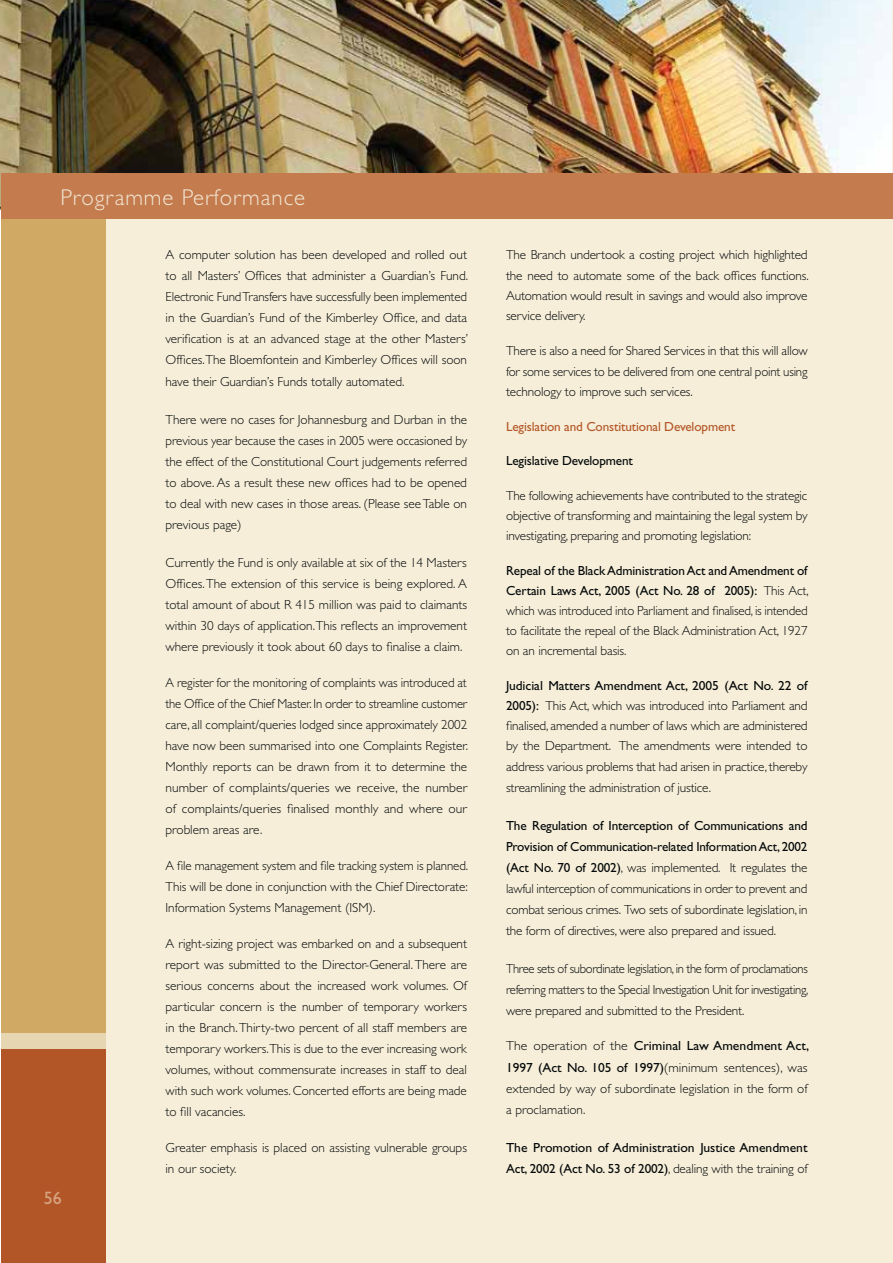
<style>
.page{position:relative;width:893px;height:1263px;background:#fff}
.page>*{position:absolute;margin:0;border:0;box-sizing:border-box;transform-origin:0 0}
.t1{font:300 22.95px "Gill Sans";letter-spacing:.04em;color:#f1e6d2}
.t2{font:18px "Gill Sans";color:#d7a583}
.t3{font:300 13.2px/21px "Gill Sans";letter-spacing:-.005em;color:#040809;text-align:justify}
.t4{font:300 13.2px/21px "Gill Sans";letter-spacing:-.005em;color:#040809;text-align:justify;scale:.95 1}
.t5{font:300 13.2px/21px "Gill Sans";letter-spacing:-.005em;color:#040809;text-align:justify;scale:1.04 1}
.t6{font:13.2px/21px "Gill Sans";color:#040809}
.t7{font:13.2px "Gill Sans";letter-spacing:-.01em;color:#b35627}
.s1{font-weight:400}
.s2{font-weight:300}
</style>
<div class="page">
<img style="left:1px;top:0;width:891px;height:174px">
<div style="left:85px;top:200px;width:807px;height:1062px;background:#f6eed9"></div>
<div style="left:1px;top:199px;width:104px;height:1063px;background:#d0aa64"></div>
<div style="left:1px;top:1041px;width:104px;height:221px;background:#b35627"></div>
<div style="left:1px;top:1033px;width:104px;height:16px;background:#e7d6b2"></div>
<div style="left:1px;top:174px;width:891px;height:45px;background:#c47b4e"></div>
<img style="left:892px;top:213px;width:1px;height:1049px">
<h1 class="t1" style="left:60px;top:189px;width:246px">Programme Performance</h1>
<h2 class="t2" style="left:44px;top:1192px;width:19px">56</h2>
<p class="t3" style="left:165px;top:246px;width:304px">A computer solution has been developed and rolled out to all Masters’ Offices that administer a Guardian’s Fund.<br>Electronic Fund Transfers have successfully been implemented in the Guardian’s Fund of the Kimberley Office, and data verification is at an advanced stage at the other Masters’ Offices. The Bloemfontein and Kimberley Offices will soon have their Guardian’s Funds totally automated.</p>
<p class="t3" style="left:165px;top:410px;width:303px">There were no cases for Johannesburg and Durban in the previous year because the cases in 2005 were occasioned by the effect of the Constitutional Court judgements referred to above. As a result these new offices had to be opened to deal with new cases in those areas. (Please see Table on previous page)</p>
<p class="t3" style="left:165px;top:554px;width:303px">Currently the Fund is only available at six of the 14 Masters Offices. The extension of this service is being explored. A total amount of about R 415 million was paid to claimants within 30 days of application. This reflects an improvement where previously it took about 60 days to finalise a claim.</p>
<p class="t3" style="left:165px;top:673px;width:304px">A register for the monitoring of complaints was introduced at the Office of the Chief Master. In order to streamline customer care, all complaint/queries lodged since approximately 2002 have now been summarised into one Complaints Register.<br>Monthly reports can be drawn from it to determine the number of complaints/queries we receive, the number of complaints/queries finalised monthly and where our problem areas are.</p>
<p class="t3" style="left:165px;top:856px;width:304px">A file management system and file tracking system is planned.<br>This will be done in conjunction with the Chief Directorate:<br>Information Systems Management (ISM).</p>
<p class="t3" style="left:165px;top:934px;width:303px">A right-sizing project was embarked on and a subsequent report was submitted to the Director-General. There are serious concerns about the increased work volumes. Of particular concern is the number of temporary workers in the Branch. Thirty-two percent of all staff members are temporary workers.This is due to the ever increasing work volumes, without commensurate increases in staff to deal with such work volumes. Concerted efforts are being made to fill vacancies.</p>
<p class="t3" style="left:165px;top:1138px;width:303px">Greater emphasis is placed on assisting vulnerable groups in our society.</p>
<p class="t3" style="left:506px;top:246px;width:304px;line-height:20.4px">The Branch undertook a costing project which highlighted the need to automate some of the back offices functions.<br>Automation would result in savings and would also improve service delivery.</p>
<p class="t3" style="left:506px;top:342px;width:303px;line-height:20.4px">There is also a need for Shared Services in that this will allow for some services to be delivered from one central point using technology to improve such services.</p>
<p class="t7" style="left:506px;top:422px;width:230px">Legislation and Constitutional Development</p>
<p class="t6" style="left:506px;top:452px;width:128px">Legislative Development</p>
<p class="t3" style="left:506px;top:487px;width:303px;line-height:20.1px">The following achievements have contributed to the strategic objective of transforming and maintaining the legal system by investigating, preparing and promoting legislation:</p>
<p class="t3" style="left:506px;top:562px;width:304px;line-height:20.1px"><span class="s1">Repeal of the Black Administration Act and Amendment of Certain Laws Act, 2005 (Act No. 28 of 2005):</span> This Act, which was introduced into Parliament and finalised, is intended to facilitate the repeal of the Black Administration Act, 1927 on an incremental basis.</p>
<p class="t3" style="left:506px;top:677px;width:303px;line-height:20.2px"><span class="s1">Judicial Matters Amendment Act, 2005 (Act No. 22 of 2005):</span> This Act, which was introduced into Parliament and finalised, amended a number of laws which are administered by the Department. The amendments were intended to address various problems that had arisen in practice, thereby streamlining the administration of justice.</p>
<p class="t3" style="left:506px;top:816px;width:303px"><span class="s1">The Regulation of Interception of Communications and Provision of Communication-related Information Act, 2002 (Act No. 70 of 2002)</span>, was implemented. It regulates the lawful interception of communications in order to prevent and combat serious crimes. Two sets of subordinate legislation, in the form of directives, were also prepared and issued.</p>
<p class="t4" style="left:506px;top:959px;width:320px">Three sets of subordinate legislation, in the form of proclamations referring matters to the Special Investigation Unit for investigating, were prepared and submitted to the President.</p>
<p class="t5" style="left:506px;top:1037px;width:293px">The operation of the <span class="s1">Criminal Law Amendment Act, 1997 (Act No. 105 of 1997)</span>(minimum sentences), was extended by way of subordinate legislation in the form of a proclamation.</p>
<p class="t6" style="left:506px;top:1138px;width:303px">The Promotion of Administration Justice Amendment<br>Act, 2002 (Act No. 53 of 2002)<span class="s2">, dealing with the training of</span></p>
</div>
